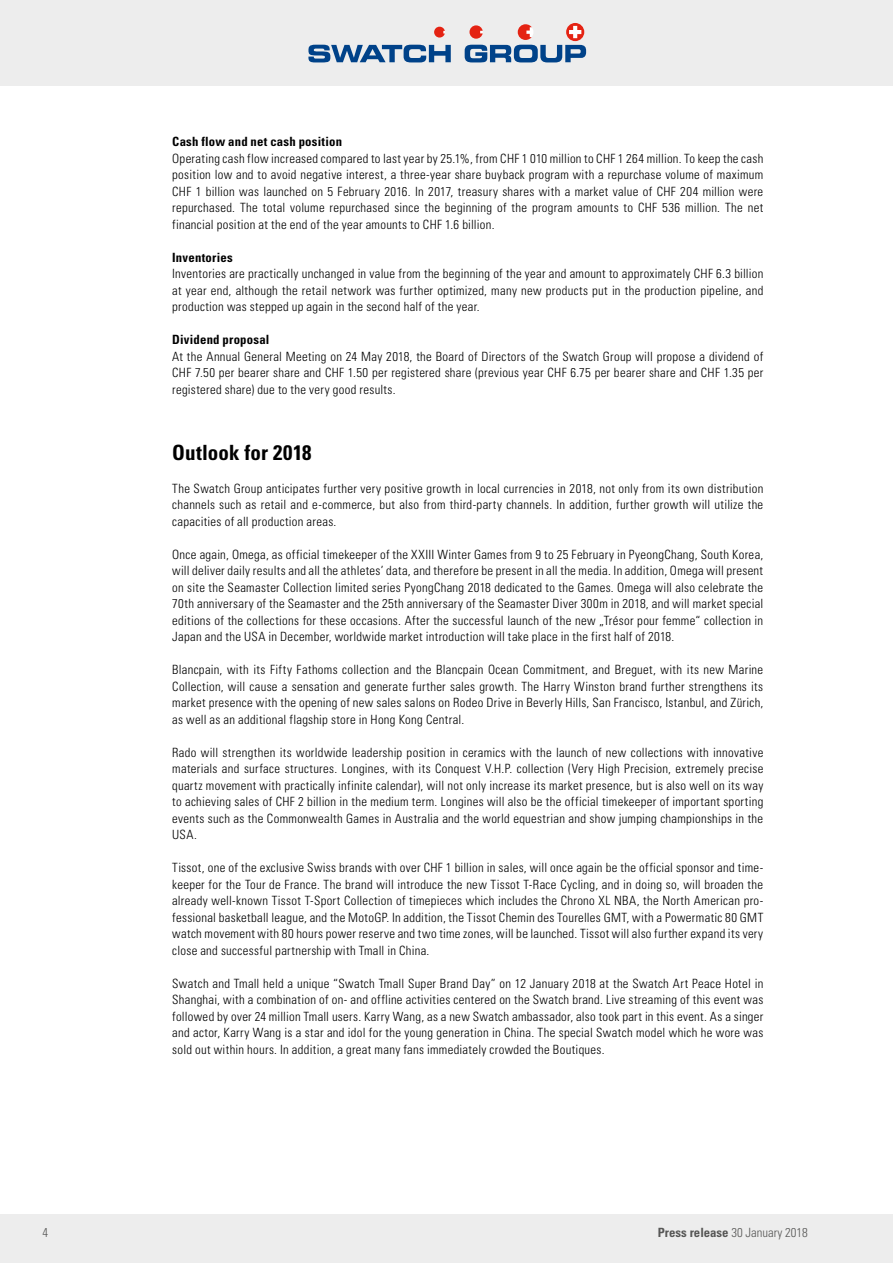
<style>
.page{position:relative;width:893px;height:1263px;background:#fff}
.page>*{position:absolute;margin:0;border:0;box-sizing:border-box;transform-origin:0 0}
.t1{font:700 condensed 21px "Univers LT Std";letter-spacing:.005em;color:#000}
.t2{font:300 condensed 12.75px/16.5px "Univers LT Std";letter-spacing:.025em;color:#000;text-align:justify}
.t3{font:700 condensed 12.75px "Univers LT Std";letter-spacing:.015em;color:#000}
.t4{font:300 condensed 12.75px "Univers LT Std";color:#575756}
.s1{font-weight:700}
</style>
<div class="page">
<div style="left:0;top:1213px;width:893px;height:50px;background:#ededed"></div>
<div style="left:0;top:0;width:893px;height:86px;background:#ededed"></div>
<svg style="left:308px;top:45px;width:143px;height:17px"></svg>
<svg style="left:434px;top:27px;width:11px;height:11px"></svg>
<svg style="left:465px;top:23px;width:121px;height:39px"></svg>
<p class="t3" style="left:172px;top:134px;width:171px">Cash flow and net cash position</p>
<p class="t2" style="left:172px;top:150px;width:593px">Operating cash flow increased compared to last year by 25.1%, from CHF 1 010 million to CHF 1 264 million. To keep the cash position low and to avoid negative interest, a three-year share buyback program with a repurchase volume of maximum CHF 1 billion was launched on 5 February 2016. In 2017, treasury shares with a market value of CHF 204 million were repurchased. The total volume repurchased since the beginning of the program amounts to CHF 536 million. The net financial position at the end of the year amounts to CHF 1.6 billion.</p>
<p class="t3" style="left:172px;top:249px;width:62px">Inventories</p>
<p class="t2" style="left:172px;top:265px;width:593px">Inventories are practically unchanged in value from the beginning of the year and amount to approximately CHF 6.3 billion at year end, although the retail network was further optimized, many new products put in the production pipeline, and production was stepped up again in the second half of the year.</p>
<p class="t3" style="left:172px;top:332px;width:99px">Dividend proposal</p>
<p class="t2" style="left:172px;top:348px;width:593px">At the Annual General Meeting on 24 May 2018, the Board of Directors of the Swatch Group will propose a dividend of CHF 7.50 per bearer share and CHF 1.50 per registered share (previous year CHF 6.75 per bearer share and CHF 1.35 per registered share) due to the very good results.</p>
<h1 class="t1" style="left:172px;top:439px;width:141px">Outlook for 2018</h1>
<p class="t2" style="left:172px;top:480px;width:593px">The Swatch Group anticipates further very positive growth in local currencies in 2018, not only from its own distribution channels such as retail and e-commerce, but also from third-party channels. In addition, further growth will utilize the capacities of all production areas.</p>
<p class="t2" style="left:172px;top:546px;width:593px">Once again, Omega, as official timekeeper of the XXIII Winter Games from 9 to 25 February in PyeongChang, South Korea, will deliver daily results and all the athletes’ data, and therefore be present in all the media. In addition, Omega will present on site the Seamaster Collection limited series PyongChang 2018 dedicated to the Games. Omega will also celebrate the 70th anniversary of the Seamaster and the 25th anniversary of the Seamaster Diver 300m in 2018, and will market special editions of the collections for these occasions. After the successful launch of the new „Trésor pour femme“ collection in Japan and the USA in December, worldwide market introduction will take place in the first half of 2018.</p>
<p class="t2" style="left:172px;top:661px;width:593px">Blancpain, with its Fifty Fathoms collection and the Blancpain Ocean Commitment, and Breguet, with its new Marine Collection, will cause a sensation and generate further sales growth. The Harry Winston brand further strengthens its market presence with the opening of new sales salons on Rodeo Drive in Beverly Hills, San Francisco, Istanbul, and Zürich, as well as an additional flagship store in Hong Kong Central.</p>
<p class="t2" style="left:172px;top:744px;width:593px">Rado will strengthen its worldwide leadership position in ceramics with the launch of new collections with innovative materials and surface structures. Longines, with its Conquest V.H.P. collection (Very High Precision, extremely precise quartz movement with practically infinite calendar), will not only increase its market presence, but is also well on its way to achieving sales of CHF 2 billion in the medium term. Longines will also be the official timekeeper of important sporting events such as the Commonwealth Games in Australia and the world equestrian and show jumping championships in the USA.</p>
<p class="t2" style="left:172px;top:859px;width:593px">Tissot, one of the exclusive Swiss brands with over CHF 1 billion in sales, will once again be the official sponsor and time&shy;keeper for the Tour de France. The brand will introduce the new Tissot T-Race Cycling, and in doing so, will broaden the already well-known Tissot T-Sport Collection of timepieces which includes the Chrono XL NBA, the North American pro&shy;fessional basketball league, and the MotoGP. In addition, the Tissot Chemin des Tourelles GMT, with a Powermatic 80 GMT watch movement with 80 hours power reserve and two time zones, will be launched. Tissot will also further expand its very close and successful partnership with Tmall in China.</p>
<p class="t2" style="left:172px;top:975px;width:593px">Swatch and Tmall held a unique “Swatch Tmall Super Brand Day” on 12 January 2018 at the Swatch Art Peace Hotel in Shanghai, with a combination of on- and offline activities centered on the Swatch brand. Live streaming of this event was followed by over 24 million Tmall users. Karry Wang, as a new Swatch ambassador, also took part in this event. As a singer and actor, Karry Wang is a star and idol for the young generation in China. The special Swatch model which he wore was sold out within hours. In addition, a great many fans immediately crowded the Boutiques.</p>
<p class="t4" style="left:43px;top:1224px;width:7px">4</p>
<p class="t4" style="left:658px;top:1224px;width:152px"><span class="s1">Press release</span> 30 January 2018</p>
</div>
